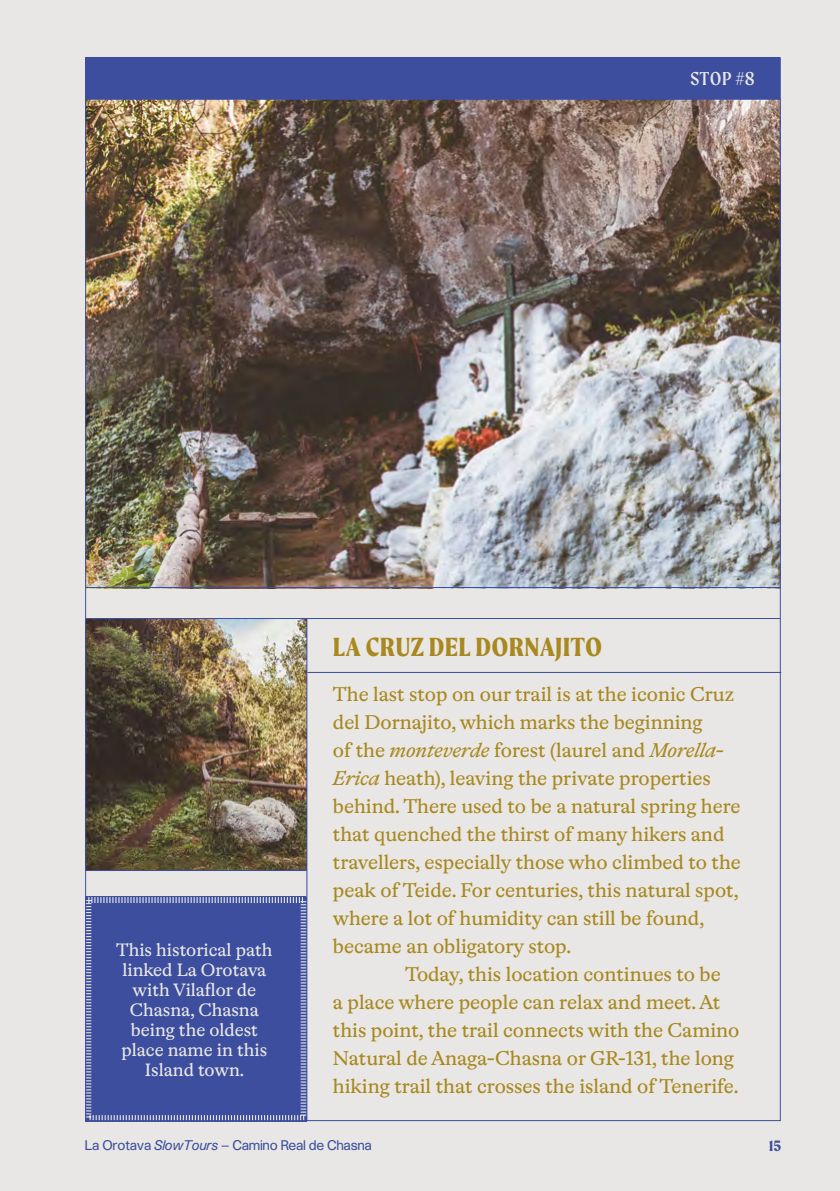
<style>
.page{position:relative;width:840px;height:1191px;background:#fff}
.page>*{position:absolute;margin:0;border:0;box-sizing:border-box;transform-origin:0 0}
.t1{font:700 28px "Moret";letter-spacing:.01em;color:#a8881f}
.t2{font:20px/28px "Romek";color:#a8881f}
.t3{font:20px "Moret";color:#e9e7e5}
.t4{font:18px/20px "Romek";color:#e9e7e5;text-align:center}
.t5{font:700 16px "Moret";color:#3c4e9d}
.t6{font:13px "Haas Unica";letter-spacing:.03em;color:#3c4e9d}
.s1{font-style:italic}
</style>
<div class="page">
<div style="left:0;top:0;width:839px;height:1191px;background:#e9e7e5"></div>
<div style="left:85px;top:57px;width:694px;height:42px;background:#3c4e9d"></div>
<img style="left:87px;top:100px;width:691px;height:487px">
<img style="left:87px;top:619px;width:219px;height:251px">
<svg style="left:85px;top:897px;width:222px;height:225px;background:#41539f"></svg>
<hr style="left:85px;top:99px;width:695px;height:1px;background:#3c4e9d">
<hr style="left:85px;top:587px;width:695px;height:1px;background:#3c4e9d">
<hr style="left:306px;top:618px;width:1px;height:503px;background:#3c4e9d">
<hr style="left:85px;top:870px;width:221px;height:1px;background:#3c4e9d">
<hr style="left:85px;top:896px;width:221px;height:1px;background:#3c4e9d">
<hr style="left:85px;top:618px;width:694px;height:1px;background:#3c4e9d">
<hr style="left:307px;top:672px;width:473px;height:1px;background:#3c4e9d">
<p class="t3" style="left:690px;top:67px;width:66px">STOP #8</p>
<p class="t4" style="left:116px;top:940px;width:158px">This historical path linked La Orotava with Vilaflor de<br>Chasna, Chasna being the oldest place name in this<br>Island town.</p>
<h1 class="t1" style="left:333px;top:630px;width:270px">LA CRUZ DEL DORNAJITO</h1>
<p class="t2" style="left:333px;top:680px;width:409px">The last stop on our trail is at the iconic Cruz del Dornajito, which marks the beginning<br>of the <span class="s1">monteverde</span> forest (laurel and <span class="s1">Morella-Erica</span> heath), leaving the private properties behind. There used to be a natural spring here that quenched the thirst of many hikers and travellers, especially those who climbed to the peak of Teide. For centuries, this natural spot, where a lot of humidity can still be found, became an obligatory stop.</p>
<p class="t2" style="left:333px;top:960px;width:408px;text-indent:72px">Today, this location continues to be<br>a place where people can relax and meet. At this point, the trail connects with the Camino Natural de Anaga-Chasna or GR-131, the long hiking trail that crosses the island of Tenerife.</p>
<p class="t6" style="left:85px;top:1137px;width:288px">La Orotava <span class="s1">SlowTours</span> — Camino Real de Chasna</p>
<p class="t5" style="left:768px;top:1136px;width:14px">15</p>
</div>
